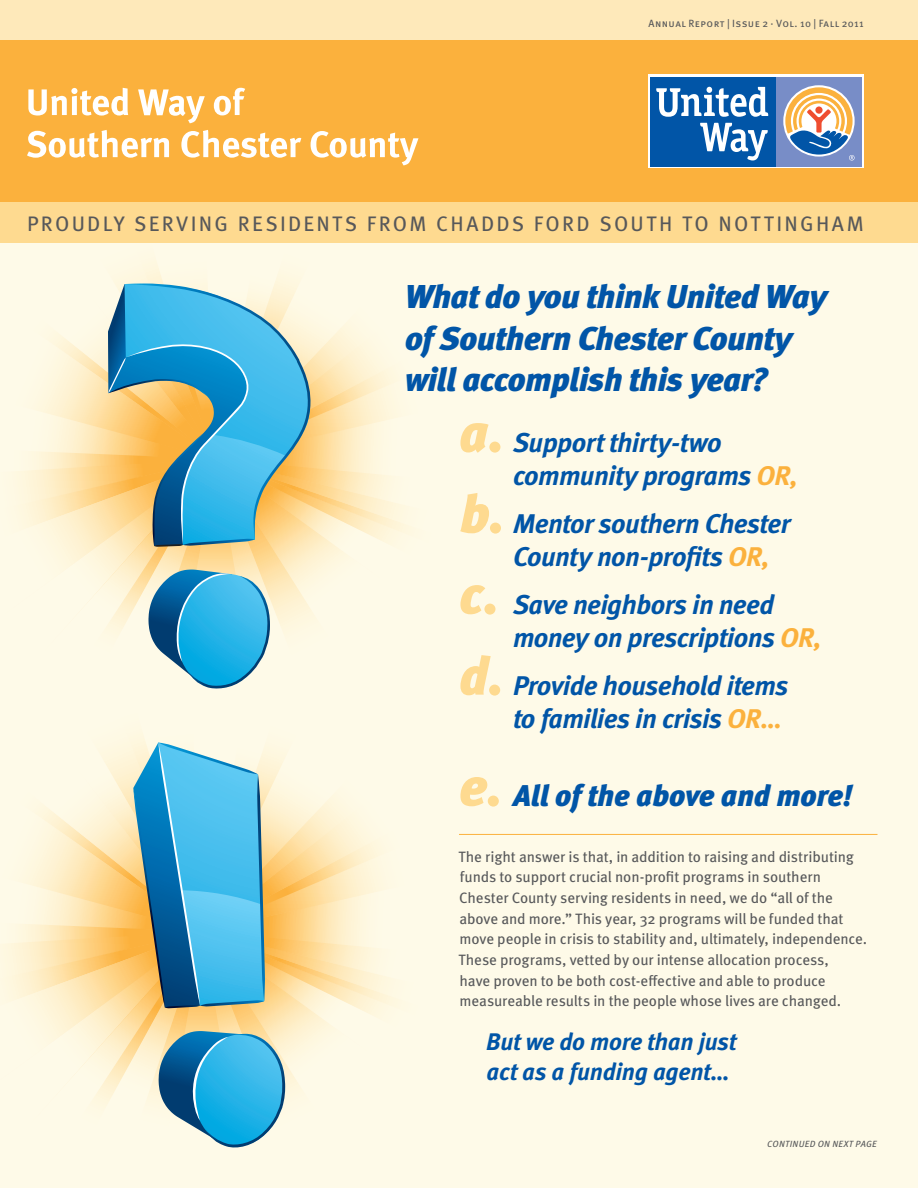
<style>
.page{position:relative;width:918px;height:1188px;background:#fff}
.page>*{position:absolute;margin:0;border:0;box-sizing:border-box;transform-origin:0 0}
.t1{font:italic 900 33px/41.2px "Meta Pro";letter-spacing:-.025em;color:#0155a7}
.t2{font:italic 900 30px "Meta Pro";letter-spacing:-.015em;color:#0155a7}
.t3{font:italic 700 27px/33.8px "Meta Pro";letter-spacing:-.03em;color:#0155a7}
.t4{font:italic 700 24px/30px "Meta Pro";letter-spacing:-.015em;color:#0155a7}
.t5{font:21px "Meta Pro";letter-spacing:.11em;color:#57585a}
.t6{font:15px/20.7px "Meta Pro";letter-spacing:-.005em;color:#57585a}
.t7{font:10.5px "Meta Pro";letter-spacing:.035em;color:#57585a}
.t8{font:italic 9px "Meta Pro";letter-spacing:.04em;color:#57585a}
.s1{font-weight:900;font-size:54px;color:#feda90}
.s2{color:#fbb13d}
.s3{font-size:54px;color:#feda90}
</style>
<div class="page">
<div style="left:0;top:243px;width:918px;height:945px;background:#fefae8"></div>
<div style="left:0;top:0;width:918px;height:40px;background:#fee9ba"></div>
<div style="left:0;top:40px;width:918px;height:162px;background:#fbb13d"></div>
<div style="left:0;top:202px;width:918px;height:41px;background:#feda90"></div>
<div style="left:648px;top:75px;width:216px;height:93px;background:linear-gradient(to bottom,#fff,#fff)"></div>
<div style="left:776px;top:77px;width:86px;height:89px;background:#788dc7"></div>
<div style="left:650px;top:77px;width:126px;height:89px;background:#0155a7"></div>
<svg style="left:700px;top:123px;width:68px;height:38px"></svg>
<svg style="left:656px;top:87px;width:112px;height:30px"></svg>
<svg style="left:785px;top:87px;width:70px;height:74px"></svg>
<svg style="left:28px;top:88px;width:100px;height:28px"></svg>
<svg style="left:138px;top:89px;width:67px;height:34px"></svg>
<svg style="left:214px;top:88px;width:31px;height:27px"></svg>
<svg style="left:27px;top:130px;width:142px;height:28px"></svg>
<svg style="left:181px;top:130px;width:120px;height:28px"></svg>
<svg style="left:311px;top:131px;width:107px;height:34px"></svg>
<svg style="left:11px;top:268px;width:393px;height:880px"></svg>
<hr style="left:459px;top:834px;width:419px;height:1px;background:#fbb13d">
<p class="t7" style="left:648px;top:15px;width:217px">Annual Report | Issue 2 · Vol. 10 | Fall 2011</p>
<h3 class="t5" style="left:27px;top:207px;width:838px">PROUDLY SERVING RESIDENTS FROM CHADDS FORD SOUTH TO NOTTINGHAM</h3>
<h1 class="t1" style="left:405px;top:275px;width:424px">What do you think United Way of Southern Chester County will accomplish this year?</h1>
<h3 class="t3" style="left:513px;top:424px;width:287px;text-indent:-54px"><span class="s1">a.</span> Support thirty-two community programs <span class="s2">OR,</span></h3>
<h3 class="t3" style="left:513px;top:505px;width:279px;text-indent:-54px"><span class="s1">b.</span> Mentor southern Chester<br>County non-profits <span class="s2">OR,</span></h3>
<h3 class="t3" style="left:513px;top:586px;width:310px;text-indent:-54px"><span class="s1">c.</span> Save neighbors in need money on prescriptions <span class="s2">OR,</span></h3>
<h3 class="t3" style="left:459px;top:667px;width:331px;text-align:right"><span class="s1">d.</span> Provide household items to families in crisis <span class="s2">OR…</span></h3>
<h2 class="t2" style="left:459px;top:772px;width:395px"><span class="s3">e.</span> All of the above and more!</h2>
<p class="t6" style="left:458px;top:845px;width:410px">The right answer is that, in addition to raising and distributing funds to support crucial non-profit programs in southern Chester County serving residents in need, we do “all of the above and more.” This year, 32 programs will be funded that move people in crisis to stability and, ultimately, independence.<br>These programs, vetted by our intense allocation process,<br>have proven to be both cost-effective and able to produce measureable results in the people whose lives are changed.</p>
<h3 class="t4" style="left:486px;top:1025px;width:252px">But we do more than just act as a funding agent…</h3>
<p class="t8" style="left:767px;top:1138px;width:111px">CONTINUED ON NEXT PAGE</p>
</div>
